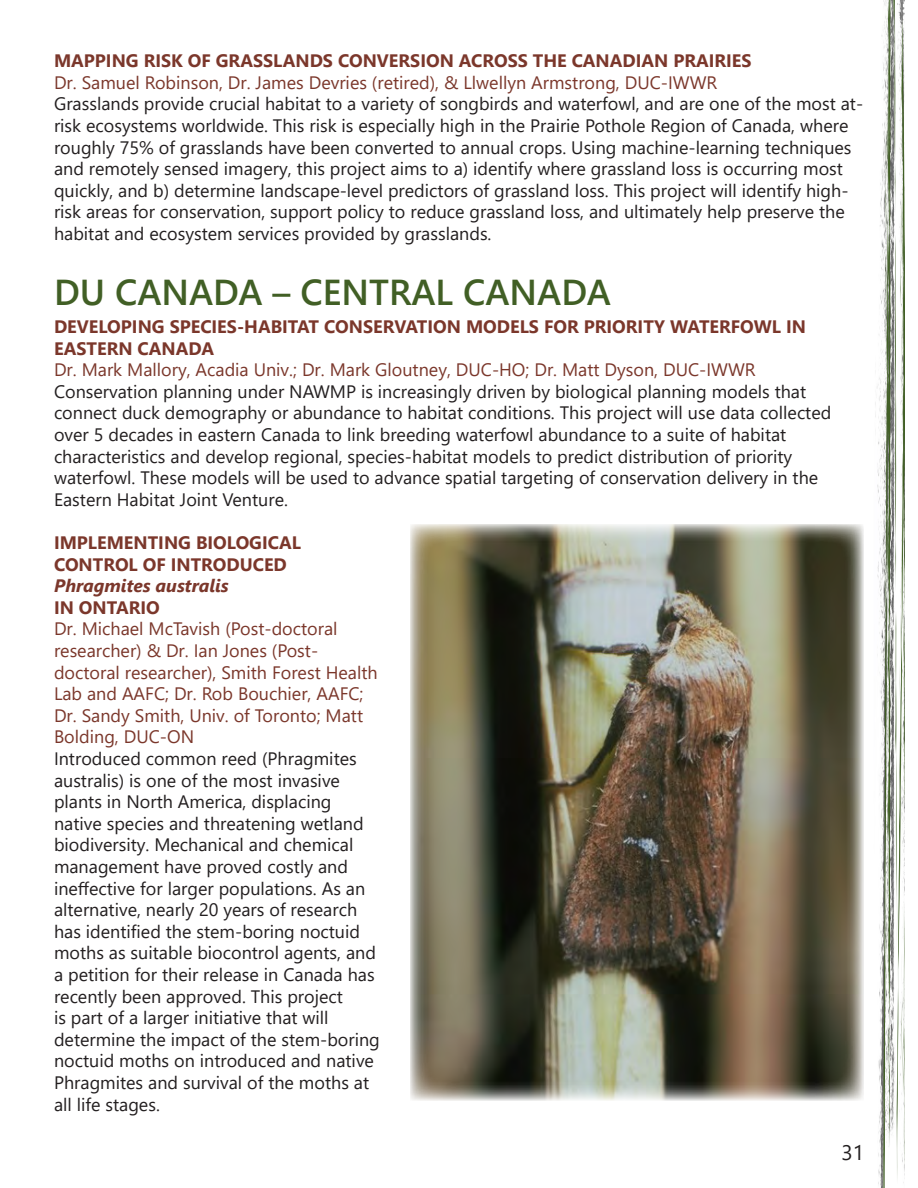
<style>
.page{position:relative;width:918px;height:1188px;background:#fff}
.page>*{position:absolute;margin:0;border:0;box-sizing:border-box;transform-origin:0 0}
.t1{font:600 36px "Segoe UI";color:#415f25}
.t2{font:21px "Segoe UI";color:#231f20}
.t3{font:18px/21.6px "Segoe UI";color:#231f20}
.t4{font:18px/21.6px "Segoe UI";color:#7b372b}
.t5{font:700 18px/21.6px "Segoe UI";color:#7b372b}
.s1{font-style:italic}
</style>
<div class="page">
<img style="left:875px;top:0;width:29px;height:1188px">
<img style="left:410px;top:524px;width:454px;height:577px">
<p class="t5" style="left:54px;top:49px;width:699px">MAPPING RISK OF GRASSLANDS CONVERSION ACROSS THE CANADIAN PRAIRIES</p>
<p class="t4" style="left:54px;top:70px;width:665px">Dr. Samuel Robinson, Dr. James Devries (retired), &amp; Llwellyn Armstrong, DUC-IWWR</p>
<p class="t3" style="left:54px;top:92px;width:811px">Grasslands provide crucial habitat to a variety of songbirds and waterfowl, and are one of the most at&shy;risk ecosystems worldwide. This risk is especially high in the Prairie Pothole Region of Canada, where roughly 75% of grasslands have been converted to annual crops. Using machine-learning techniques and remotely sensed imagery, this project aims to a) identify where grassland loss is occurring most quickly, and b) determine landscape-level predictors of grassland loss. This project will identify high&shy;risk areas for conservation, support policy to reduce grassland loss, and ultimately help preserve the habitat and ecosystem services provided by grasslands.</p>
<p class="t1" style="left:54px;top:258px;width:558px">DU CANADA – CENTRAL CANADA</p>
<p class="t5" style="left:54px;top:314px;width:754px">DEVELOPING SPECIES-HABITAT CONSERVATION MODELS FOR PRIORITY WATERFOWL IN<br>EASTERN CANADA</p>
<p class="t4" style="left:54px;top:357px;width:703px">Dr. Mark Mallory, Acadia Univ.; Dr. Mark Gloutney, DUC-HO; Dr. Matt Dyson, DUC-IWWR</p>
<p class="t3" style="left:54px;top:379px;width:779px">Conservation planning under NAWMP is increasingly driven by biological planning models that connect duck demography or abundance to habitat conditions. This project will use data collected over 5 decades in eastern Canada to link breeding waterfowl abundance to a suite of habitat characteristics and develop regional, species-habitat models to predict distribution of priority waterfowl. These models will be used to advance spatial targeting of conservation delivery in the Eastern Habitat Joint Venture.</p>
<p class="t5" style="left:54px;top:530px;width:248px">IMPLEMENTING BIOLOGICAL<br>CONTROL OF INTRODUCED<br><span class="s1">Phragmites australis</span></p>
<p class="t5" style="left:54px;top:595px;width:107px">IN ONTARIO</p>
<p class="t4" style="left:54px;top:617px;width:325px">Dr. Michael McTavish (Post-doctoral researcher) &amp; Dr. Ian Jones (Post&shy;doctoral researcher), Smith Forest Health Lab and AAFC; Dr. Rob Bouchier, AAFC; Dr. Sandy Smith, Univ. of Toronto; Matt Bolding, DUC-ON</p>
<p class="t3" style="left:54px;top:746px;width:327px">Introduced common reed (Phragmites australis) is one of the most invasive plants in North America, displacing native species and threatening wetland biodiversity. Mechanical and chemical management have proved costly and ineffective for larger populations. As an alternative, nearly 20 years of research has identified the stem-boring noctuid moths as suitable biocontrol agents, and a petition for their release in Canada has recently been approved. This project<br>is part of a larger initiative that will determine the impact of the stem-boring noctuid moths on introduced and native Phragmites and survival of the moths at all life stages.</p>
<p class="t2" style="left:841px;top:1132px;width:24px">31</p>
</div>
